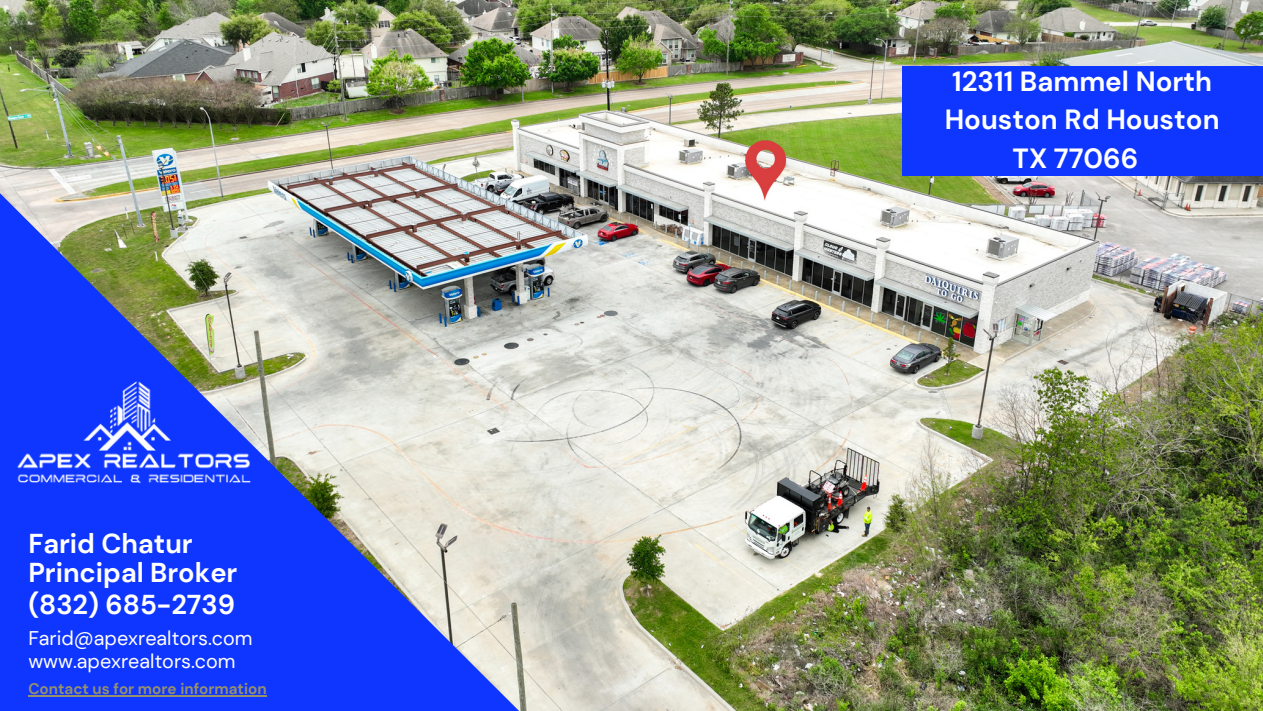
<style>
.page{position:relative;width:1263px;height:711px;background:#fff}
.page>*{position:absolute;margin:0;border:0;box-sizing:border-box;transform-origin:0 0}
.t1{font:700 27.75px/38.2px "DM Sans";color:#fff}
.t2{font:700 27.3px "DM Sans";color:#fff}
.t3{font:19.8px "DM Sans";color:#fff}
.t4{font:700 15.3px "DM Sans";color:#96916a}
</style>
<div class="page">
<img style="left:0;top:0;width:1263px;height:711px">
<img style="left:0;top:26px;width:541px;height:685px">
<div style="left:902px;top:66px;width:360px;height:110px;background:#0f36ff"></div>
<img style="left:6px;top:379px;width:254px;height:106px">
<hr style="left:28px;top:695px;width:239px;height:1px;background:#96916a">
<p class="t2" style="left:28px;top:526px;width:166px">Farid Chatur</p>
<p class="t2" style="left:28px;top:555px;width:211px">Principal Broker</p>
<p class="t2" style="left:28px;top:586px;width:208px">(832) 685-2739</p>
<p class="t3" style="left:28px;top:625px;width:226px">Farid@apexrealtors.com</p>
<p class="t3" style="left:28px;top:648px;width:209px">www.apexrealtors.com</p>
<p class="t4" style="left:28px;top:679px;width:240px">Contact us for more information</p>
<p class="t1" style="left:945px;top:63px;width:276px">12311 Bammel North<br>Houston Rd Houston</p>
<p class="t1" style="left:1013px;top:139px;width:127px">TX 77066</p>
</div>
